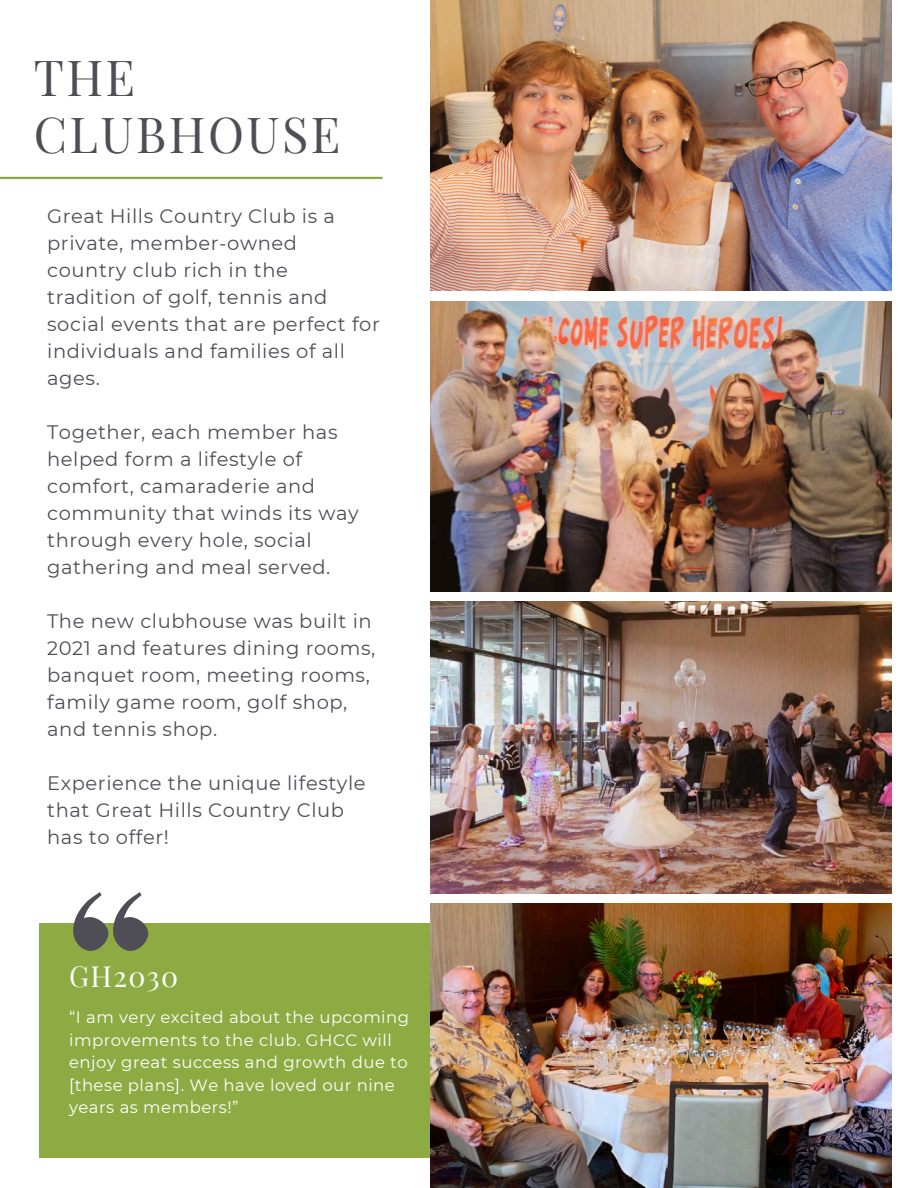
<style>
.page{position:relative;width:918px;height:1188px;background:#fff}
.page>*{position:absolute;margin:0;border:0;box-sizing:border-box;transform-origin:0 0}
.t1{font:48.6px/57.3px "Playfair Display";letter-spacing:.05em;color:#4f4e56}
.t2{font:28.5px "Playfair Display";letter-spacing:.05em;color:#fff}
.t3{font:19.5px/27px "Montserrat";letter-spacing:.03em;color:#4f4e56}
.t4{font:16.5px/22.5px "Montserrat";letter-spacing:.03em;color:#fff}
</style>
<div class="page">
<div style="left:39px;top:923px;width:428px;height:235px;background:#8eab43"></div>
<svg style="left:73px;top:892px;width:75px;height:59px"></svg>
<img style="left:431px;top:0;width:461px;height:290px">
<img style="left:431px;top:302px;width:461px;height:290px">
<img style="left:431px;top:602px;width:461px;height:291px">
<img style="left:431px;top:903px;width:461px;height:285px">
<hr style="left:0;top:177px;width:383px;height:2px;background:#8eab43">
<p class="t1" style="left:34px;top:47px;width:308px">THE<br>CLUBHOUSE</p>
<h1 class="t3" style="left:47px;top:202px;width:334px">Great Hills Country Club is a private, member-owned country club rich in the tradition of golf, tennis and social events that are perfect for individuals and families of all ages.</h1>
<h3 class="t3" style="left:47px;top:418px;width:313px">Together, each member has helped form a lifestyle of comfort, camaraderie and community that winds its way through every hole, social gathering and meal served.</h3>
<h3 class="t3" style="left:47px;top:607px;width:330px">The new clubhouse was built in<br>2021 and features dining rooms, banquet room, meeting rooms, family game room, golf shop, and tennis shop.</h3>
<h3 class="t3" style="left:47px;top:769px;width:320px">Experience the unique lifestyle that Great Hills Country Club has to offer!</h3>
<p class="t2" style="left:69px;top:956px;width:111px">GH2030</p>
<h2 class="t4" style="left:69px;top:1006px;width:342px">“I am very excited about the upcoming improvements to the club. GHCC will enjoy great success and growth due to [these plans]. We have loved our nine years as members!”</h2>
</div>
